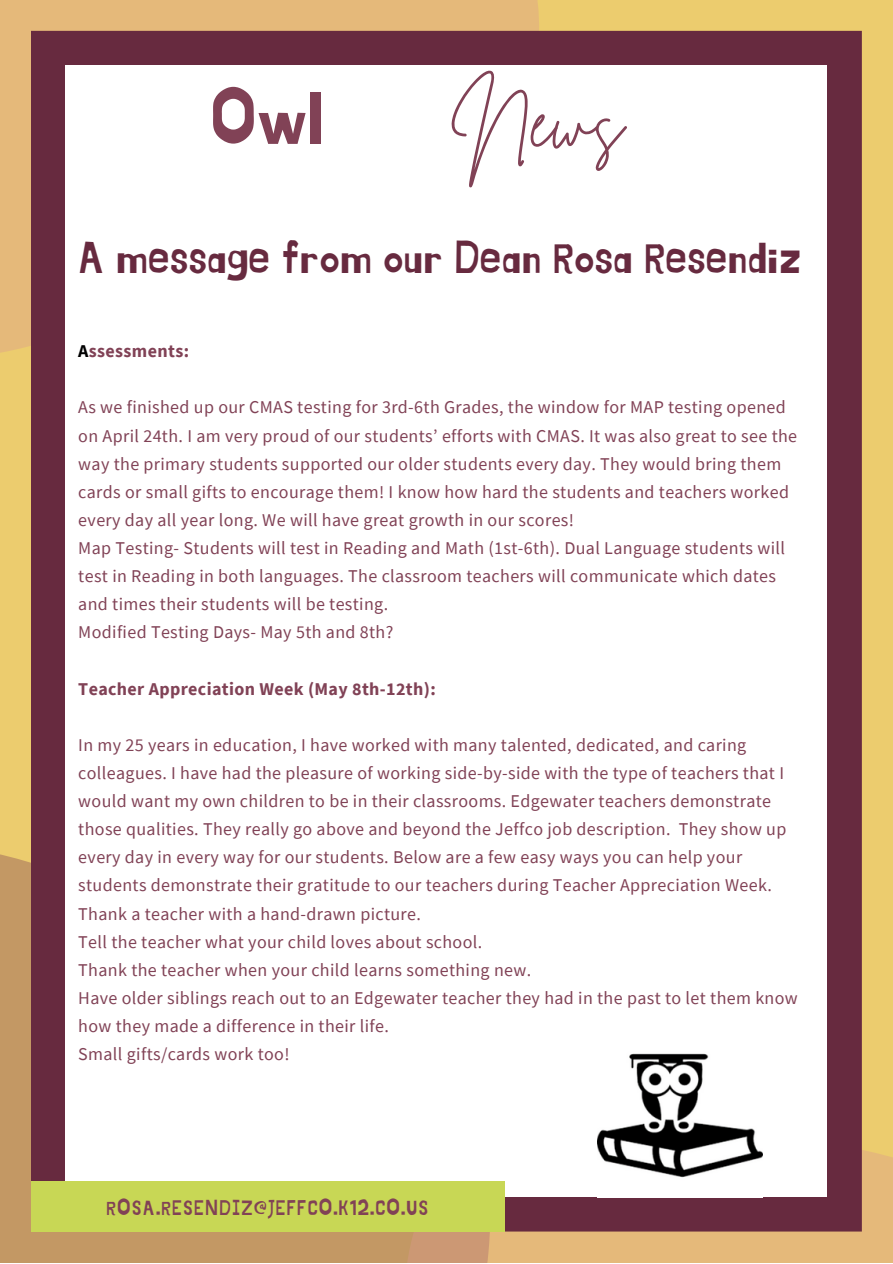
<style>
.page{position:relative;width:893px;height:1264px;background:#fff}
.page>*{position:absolute;margin:0;border:0;box-sizing:border-box;transform-origin:0 0}
.t1{font:72.15px "Jingleberry";color:#814256}
.t2{font:72px "Brittany Signature";color:#814256}
.t3{font:45.9px "Jingleberry";letter-spacing:.015em;color:#672a3f}
.t4{font:21px "Jingleberry";letter-spacing:.05em;color:#814256}
.t5{font:18px/28px "Source Sans Pro";letter-spacing:.02em;color:#814256}
.t6{font:700 18px "Source Sans Pro";letter-spacing:.02em;color:#814256}
.s1{color:#000}
</style>
<div class="page">
<div style="left:0;top:0;width:892px;height:1262px;background:#eccc6e"></div>
<div style="left:0;top:854px;width:327px;height:408px;background:#c39864"></div>
<svg style="left:0;top:0;width:608px;height:353px;background:#e5ba78"></svg>
<svg style="left:327px;top:1009px;width:565px;height:253px;fill:#e5b97a"></svg>
<div style="left:31px;top:31px;width:830px;height:1200px;background:#672a3f"></div>
<div style="left:66px;top:66px;width:760px;height:1130px;background:#fff"></div>
<div style="left:31px;top:1181px;width:473px;height:50px;background:#c8d755"></div>
<img style="left:597px;top:1053px;width:165px;height:144px">
<h1 class="t1" style="left:210px;top:86px;width:116px">Owl</h1>
<h2 class="t2" style="left:452px;top:74px;width:173px">News</h2>
<h3 class="t3" style="left:78px;top:236px;width:725px">A message from our Dean Rosa Resendiz</h3>
<p class="t6" style="left:78px;top:339px;width:112px"><span class="s1">A</span>ssessments:</p>
<p class="t5" style="left:78px;top:393px;width:720px">As we finished up our CMAS testing for 3rd-6th Grades, the window for MAP testing opened on April 24th. I am very proud of our students’ efforts with CMAS. It was also great to see the way the primary students supported our older students every day. They would bring them cards or small gifts to encourage them! I know how hard the students and teachers worked every day all year long. We will have great growth in our scores!<br>Map Testing- Students will test in Reading and Math (1st-6th). Dual Language students will test in Reading in both languages. The classroom teachers will communicate which dates and times their students will be testing.<br>Modified Testing Days- May 5th and 8th?</p>
<p class="t6" style="left:78px;top:677px;width:359px">Teacher Appreciation Week (May 8th-12th):</p>
<p class="t5" style="left:78px;top:730px;width:721px">In my 25 years in education, I have worked with many talented, dedicated, and caring colleagues. I have had the pleasure of working side-by-side with the type of teachers that I would want my own children to be in their classrooms. Edgewater teachers demonstrate those qualities. They really go above and beyond the Jeffco job description. They show up every day in every way for our students. Below are a few easy ways you can help your students demonstrate their gratitude to our teachers during Teacher Appreciation Week.<br>Thank a teacher with a hand-drawn picture.<br>Tell the teacher what your child loves about school.<br>Thank the teacher when your child learns something new.<br>Have older siblings reach out to an Edgewater teacher they had in the past to let them know how they made a difference in their life.<br>Small gifts/cards work too!</p>
<p class="t4" style="left:107px;top:1198px;width:323px">ROSA.RESENDIZ@JEFFCO.K12.CO.US</p>
</div>
